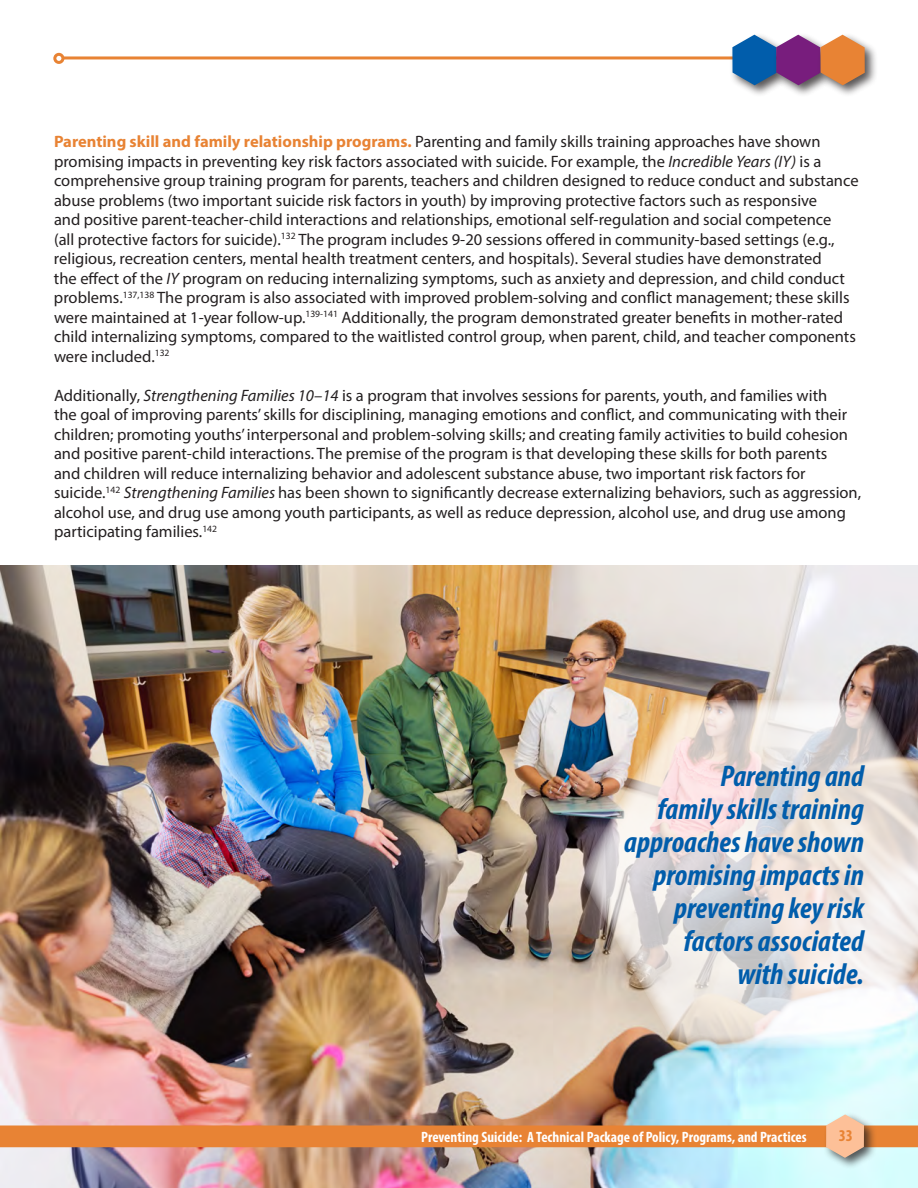
<style>
.page{position:relative;width:918px;height:1188px;background:#fff}
.page>*{position:absolute;margin:0;border:0;box-sizing:border-box;transform-origin:0 0}
.Photo_text_quotes{font:italic 700 condensed 30px/33px "Myriad Pro";color:#015dab;text-align:right}
.TOC_Headings{font:16.5px/19.5px "Myriad Pro";color:#231f20}
.t1{font:700 condensed 16.5px "Myriad Pro";color:#e88334}
.t2{font:700 condensed 15px "Myriad Pro";color:#fff}
.s1{font-weight:700;color:#e88334}
.s2{font-style:italic}
</style>
<div class="page">
<hr style="left:55px;top:56px;width:757px;height:3px;background:#e88334">
<div style="left:729px;top:32px;width:60px;height:66px;background:#231f20;opacity:.75"></div>
<div style="left:773px;top:32px;width:60px;height:66px;background:#231f20;opacity:.75"></div>
<div style="left:817px;top:32px;width:60px;height:66px;background:#231f20;opacity:.75"></div>
<svg style="left:732px;top:35px;width:133px;height:50px;background:#8a7088"></svg>
<div style="left:55px;top:54px;width:8px;height:8px;background:#fff;border-radius:50%"></div>
<div style="left:53px;top:53px;width:11px;height:11px;border:3px solid #e88334;border-radius:50%"></div>
<img style="left:0;top:566px;width:918px;height:622px">
<div style="left:11px;top:1126px;width:907px;height:21px;background:#e88334"></div>
<div style="left:823px;top:1112px;width:54px;height:58px;background:#231f20;opacity:.75"></div>
<svg style="left:826px;top:1114px;width:38px;height:44px;background:#eac2a5"></svg>
<svg style="left:579px;top:700px;width:339px;height:349px;background:#dad2ce"></svg>
<p class="TOC_Headings" style="left:54px;top:132px;width:806px"><span class="s1">Parenting skill and family relationship programs.</span> Parenting and family skills training approaches have shown promising impacts in preventing key risk factors associated with suicide. For example, the <span class="s2">Incredible Years (IY)</span> is a comprehensive group training program for parents, teachers and children designed to reduce conduct and substance abuse problems (two important suicide risk factors in youth) by improving protective factors such as responsive<br>and positive parent-teacher-child interactions and relationships, emotional self-regulation and social competence<br>(all protective factors for suicide).<sup>132</sup> The program includes 9-20 sessions offered in community-based settings (e.g., religious, recreation centers, mental health treatment centers, and hospitals). Several studies have demonstrated<br>the effect of the <span class="s2">IY</span> program on reducing internalizing symptoms, such as anxiety and depression, and child conduct problems.<sup>137,138</sup> The program is also associated with improved problem-solving and conflict management; these skills were maintained at 1-year follow-up.<sup>139-141</sup> Additionally, the program demonstrated greater benefits in mother-rated child internalizing symptoms, compared to the waitlisted control group, when parent, child, and teacher components were included.<sup>132</sup></p>
<p class="TOC_Headings" style="left:54px;top:385px;width:809px">Additionally, <span class="s2">Strengthening Families 10–14</span> is a program that involves sessions for parents, youth, and families with<br>the goal of improving parents’ skills for disciplining, managing emotions and conflict, and communicating with their children; promoting youths’ interpersonal and problem-solving skills; and creating family activities to build cohesion and positive parent-child interactions. The premise of the program is that developing these skills for both parents<br>and children will reduce internalizing behavior and adolescent substance abuse, two important risk factors for suicide.<sup>142</sup> <span class="s2">Strengthening Families</span> has been shown to significantly decrease externalizing behaviors, such as aggression, alcohol use, and drug use among youth participants, as well as reduce depression, alcohol use, and drug use among participating families.<sup>142</sup></p>
<p class="Photo_text_quotes" style="left:721px;top:759px;width:145px">Parenting and</p>
<p class="Photo_text_quotes" style="left:624px;top:792px;width:241px">family skills training approaches have shown promising impacts in preventing key risk factors associated</p>
<p class="Photo_text_quotes" style="left:737px;top:957px;width:128px">with suicide.</p>
<p class="t2" style="left:421px;top:1127px;width:387px">Preventing Suicide: A Technical Package of Policy, Programs, and Practices</p>
<p class="t1" style="left:839px;top:1126px;width:16px">33</p>
</div>
